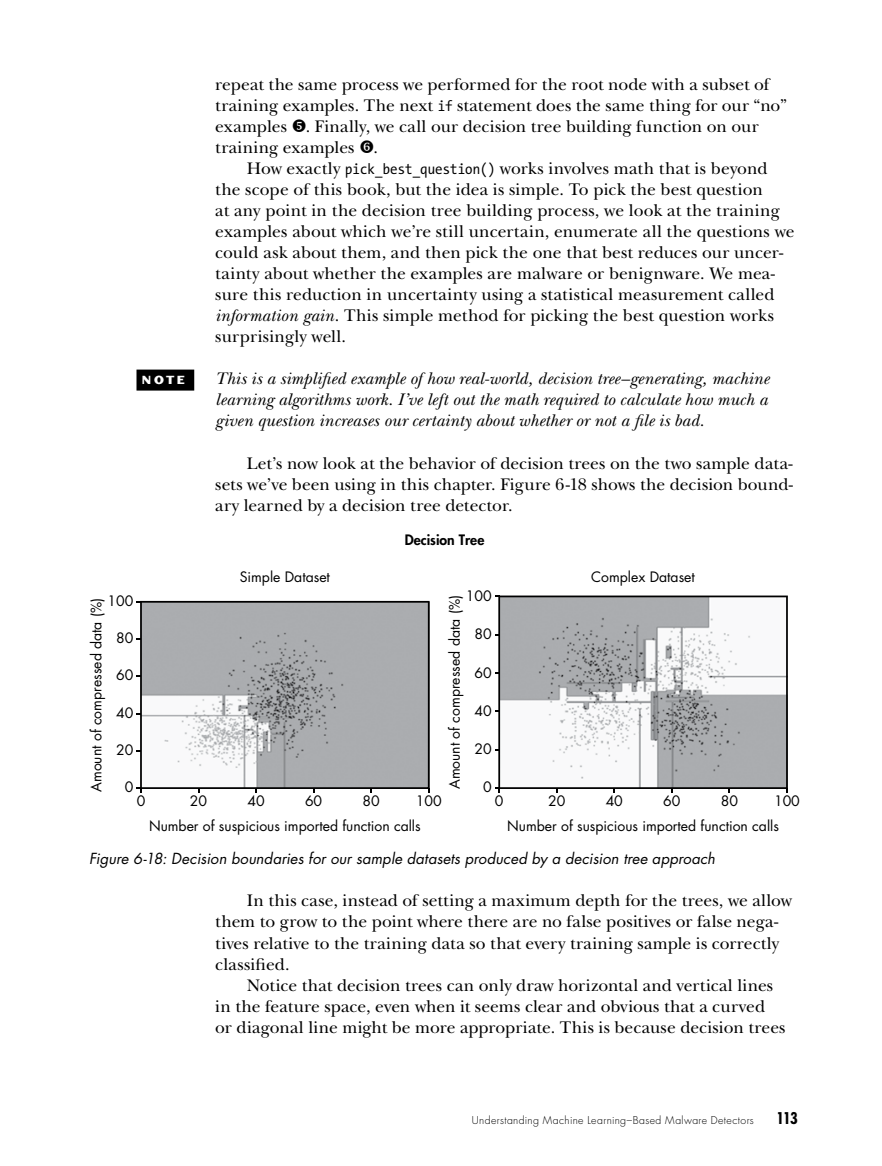
<style>
.page{position:relative;width:882px;height:1166px;background:#fff}
.page>*{position:absolute;margin:0;border:0;box-sizing:border-box;transform-origin:0 0}
.t1{font:17.5px/21px "New Baskerville";letter-spacing:.005em;color:#000}
.t2{font:italic 17.5px/21px "New Baskerville";letter-spacing:.005em;color:#000;text-align:justify}
.t3{font:700 condensed 15.75px "Futura";color:#000}
.t4{font:italic 14.88px "Futura";letter-spacing:.005em;color:#000}
.t5{font:14px "Futura";color:#000}
.t6{font:800 14px "Futura";color:#000}
.t7{font:700 13.12px "Dogma";color:#fff}
.t8{font:300 10.5px "Futura";letter-spacing:.04em;color:#000}
.s1{font-family:"The Sans Mono Condensed";font-size:14.88px}
.s2{font-style:italic}
</style>
<div class="page">
<div style="left:136px;top:369px;width:58px;height:21px;background:#000"></div>
<svg style="left:140px;top:601px;width:290px;height:188px;fill:#abadb0"></svg>
<svg style="left:137px;top:787px;width:5px;height:5px"></svg>
<svg style="left:498px;top:595px;width:290px;height:194px"></svg>
<svg style="left:495px;top:787px;width:5px;height:5px"></svg>
<p class="t1" style="left:215px;top:74px;width:573px">repeat the same process we performed for the root node with a subset of training examples. The next <span class="s1">if</span> statement does the same thing for our “no” examples . Finally, we call our decision tree building function on our training examples .</p>
<p class="t1" style="left:215px;top:158px;width:581px;text-indent:32px">How exactly <span class="s1">pick_best_question()</span> works involves math that is beyond the scope of this book, but the idea is simple. To pick the best question<br>at any point in the decision tree building process, we look at the training examples about which we’re still uncertain, enumerate all the questions we could ask about them, and then pick the one that best reduces our uncer&shy;tainty about whether the examples are malware or benignware. We mea&shy;sure this reduction in uncertainty using a statistical measurement called <span class="s2">information gain</span>. This simple method for picking the best question works surprisingly well.</p>
<p class="t7" style="left:142px;top:370px;width:12px">NOTE</p>
<p class="t2" style="left:215px;top:368px;width:555px">This is a simplified example of how real-world, decision tree–generating, machine learning algorithms work. I’ve left out the math required to calculate how much a given question increases our certainty about whether or not a file is bad.</p>
<p class="t1" style="left:215px;top:452px;width:579px;text-align:justify;text-indent:32px">Let’s now look at the behavior of decision trees on the two sample data&shy;sets we’ve been using in this chapter. Figure 6-18 shows the decision bound&shy;ary learned by a decision tree detector.</p>
<p class="t5" style="left:87px;top:792px;width:195px;rotate:-90deg">Amount of compressed data (%)</p>
<p class="t5" style="left:108px;top:591px;width:27px">100</p>
<p class="t5" style="left:116px;top:628px;width:19px">80</p>
<p class="t5" style="left:116px;top:665px;width:19px">60</p>
<p class="t5" style="left:116px;top:703px;width:19px">40</p>
<p class="t5" style="left:116px;top:740px;width:19px">20</p>
<p class="t5" style="left:125px;top:777px;width:10px">0</p>
<p class="t5" style="left:240px;top:567px;width:92px">Simple Dataset</p>
<p class="t6" style="left:405px;top:530px;width:81px">Decision Tree</p>
<p class="t5" style="left:466px;top:585px;width:27px">100</p>
<p class="t5" style="left:474px;top:624px;width:19px">80</p>
<p class="t5" style="left:474px;top:663px;width:19px">60</p>
<p class="t5" style="left:474px;top:700px;width:19px">40</p>
<p class="t5" style="left:474px;top:739px;width:19px">20</p>
<p class="t5" style="left:483px;top:777px;width:10px">0</p>
<p class="t5" style="left:445px;top:789px;width:195px;rotate:-90deg">Amount of compressed data (%)</p>
<p class="t5" style="left:591px;top:567px;width:105px">Complex Dataset</p>
<p class="t5" style="left:137px;top:791px;width:10px">0</p>
<p class="t5" style="left:190px;top:791px;width:19px">20</p>
<p class="t5" style="left:247px;top:791px;width:19px">40</p>
<p class="t5" style="left:305px;top:791px;width:19px">60</p>
<p class="t5" style="left:363px;top:791px;width:19px">80</p>
<p class="t5" style="left:416px;top:791px;width:27px">100</p>
<p class="t5" style="left:149px;top:816px;width:273px">Number of suspicious imported function calls</p>
<p class="t5" style="left:495px;top:791px;width:10px">0</p>
<p class="t5" style="left:548px;top:791px;width:19px">20</p>
<p class="t5" style="left:606px;top:791px;width:19px">40</p>
<p class="t5" style="left:663px;top:791px;width:19px">60</p>
<p class="t5" style="left:721px;top:791px;width:19px">80</p>
<p class="t5" style="left:774px;top:791px;width:27px">100</p>
<p class="t5" style="left:507px;top:816px;width:273px">Number of suspicious imported function calls</p>
<p class="t4" style="left:89px;top:848px;width:627px">Figure 6-18: Decision boundaries for our sample datasets produced by a decision tree approach</p>
<p class="t1" style="left:215px;top:890px;width:578px;text-indent:32px">In this case, instead of setting a maximum depth for the trees, we allow them to grow to the point where there are no false positives or false nega&shy;tives relative to the training data so that every training sample is correctly classified.</p>
<p class="t1" style="left:215px;top:974px;width:572px;text-indent:31px">Notice that decision trees can only draw horizontal and vertical lines in the feature space, even when it seems clear and obvious that a curved or diagonal line might be more appropriate. This is because decision trees</p>
<p class="t8" style="left:472px;top:1113px;width:284px">Understanding Machine Learning–Based Malware Detectors</p>
<p class="t3" style="left:776px;top:1108px;width:23px">113</p>
</div>
